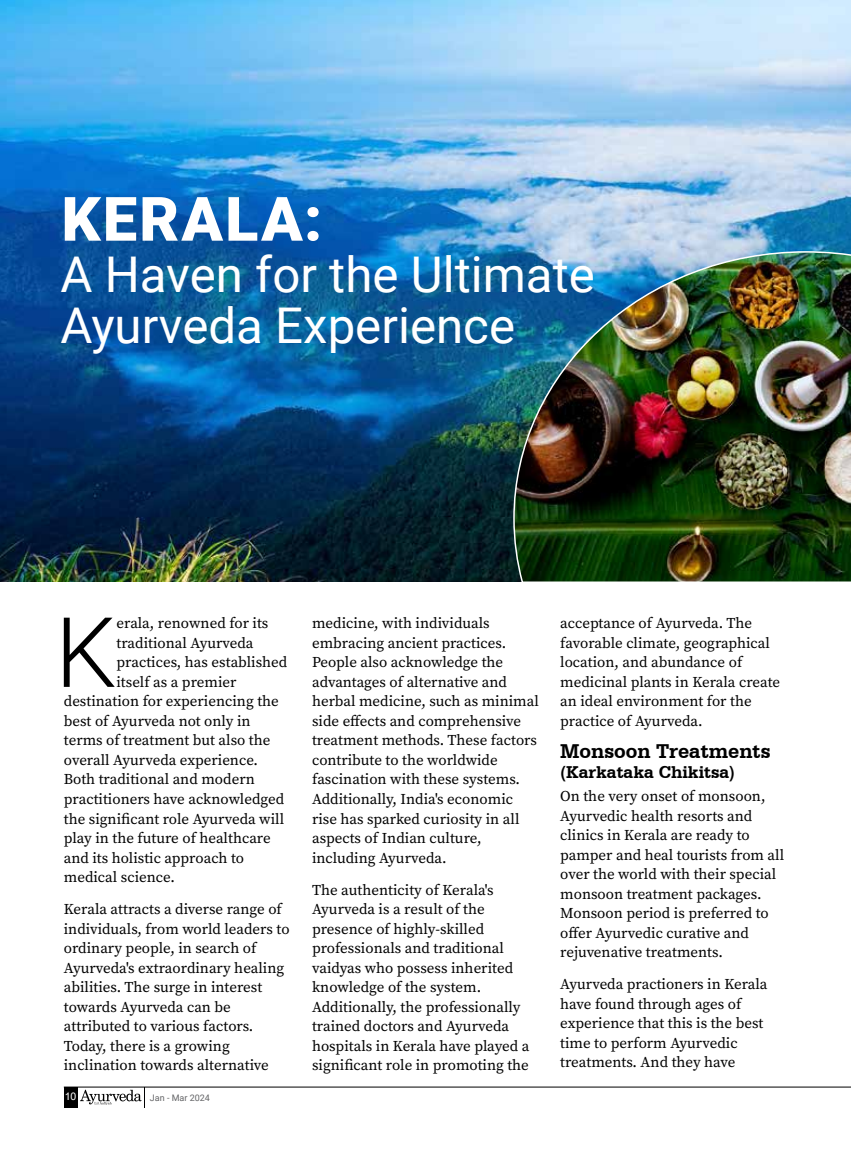
<style>
.page{position:relative;width:851px;height:1149px;background:#fff}
.page>*{position:absolute;margin:0;border:0;box-sizing:border-box;transform-origin:0 0}
.t1{font:300 97.35px "Roboto";color:#000}
.t2{font:900 61.2px "Roboto";letter-spacing:.035em;color:#fff}
.t3{font:49.2px/50.8px "Roboto";color:#fff}
.t4{font:700 21px "Serifa BT";color:#000}
.t5{font:700 18px "Serifa BT";color:#000}
.t6{font:15px/19.5px "Source Serif Variable";color:#000}
.t7{font:10.5px "Arial";color:#fff}
.t8{font:9px "Roboto";color:#636466}
</style>
<div class="page">
<div style="left:64px;top:1086px;width:13px;height:20px;background:#000"></div>
<hr style="left:64px;top:1086px;width:786px;height:1px;background:#000">
<svg style="left:80px;top:1086px;width:65px;height:20px"></svg>
<img style="left:0;top:0;width:850px;height:581px">
<img style="left:512px;top:250px;width:338px;height:332px">
<h2 class="t2" style="left:61px;top:176px;width:262px">KERALA:</h2>
<h3 class="t3" style="left:60px;top:247px;width:536px">A Haven for the Ultimate<br>Ayurveda Experience</h3>
<h1 class="t1" style="left:55px;top:584px;width:63px">K</h1>
<p class="t6" style="left:116px;top:613px;width:153px">erala, renowned for its</p>
<p class="t6" style="left:116px;top:633px;width:138px">traditional Ayurveda</p>
<p class="t6" style="left:116px;top:652px;width:172px">practices, has established</p>
<p class="t6" style="left:116px;top:672px;width:121px">itself as a premier</p>
<p class="t6" style="left:64px;top:691px;width:216px">destination for experiencing the</p>
<p class="t6" style="left:64px;top:711px;width:188px">best of Ayurveda not only in</p>
<p class="t6" style="left:64px;top:730px;width:208px">terms of treatment but also the</p>
<p class="t6" style="left:64px;top:750px;width:196px">overall Ayurveda experience.</p>
<p class="t6" style="left:64px;top:769px;width:192px">Both traditional and modern</p>
<p class="t6" style="left:64px;top:789px;width:222px">practitioners have acknowledged</p>
<p class="t6" style="left:64px;top:808px;width:222px">the significant role Ayurveda will</p>
<p class="t6" style="left:64px;top:828px;width:208px">play in the future of healthcare</p>
<p class="t6" style="left:64px;top:847px;width:182px">and its holistic approach to</p>
<p class="t6" style="left:64px;top:867px;width:113px">medical science.</p>
<p class="t6" style="left:64px;top:899px;width:227px">Kerala attracts a diverse range of individuals, from world leaders to ordinary people, in search of<br>Ayurveda's extraordinary healing abilities. The surge in interest towards Ayurveda can be attributed to various factors.<br>Today, there is a growing inclination towards alternative</p>
<p class="t7" style="left:65px;top:1088px;width:13px">10</p>
<p class="t8" style="left:150px;top:1090px;width:62px">Jan - Mar 2024</p>
<p class="t6" style="left:312px;top:613px;width:228px">medicine, with individuals embracing ancient practices.<br>People also acknowledge the advantages of alternative and herbal medicine, such as minimal side effects and comprehensive treatment methods. These factors contribute to the worldwide fascination with these systems.<br>Additionally, India's economic rise has sparked curiosity in all aspects of Indian culture, including Ayurveda.</p>
<p class="t6" style="left:312px;top:879px;width:219px">The authenticity of Kerala's<br>Ayurveda is a result of the presence of highly-skilled professionals and traditional vaidyas who possess inherited knowledge of the system.<br>Additionally, the professionally trained doctors and Ayurveda hospitals in Kerala have played a significant role in promoting the</p>
<p class="t6" style="left:560px;top:613px;width:221px">acceptance of Ayurveda. The favorable climate, geographical location, and abundance of medicinal plants in Kerala create an ideal environment for the practice of Ayurveda.</p>
<h3 class="t4" style="left:560px;top:738px;width:212px">Monsoon Treatments</h3>
<p class="t5" style="left:560px;top:760px;width:176px">(Karkataka Chikitsa)</p>
<p class="t6" style="left:560px;top:786px;width:225px">On the very onset of monsoon,<br>Ayurvedic health resorts and clinics in Kerala are ready to pamper and heal tourists from all over the world with their special monsoon treatment packages.<br>Monsoon period is preferred to offer Ayurvedic curative and rejuvenative treatments.</p>
<p class="t6" style="left:560px;top:974px;width:209px">Ayurveda practioners in Kerala have found through ages of experience that this is the best time to perform Ayurvedic treatments. And they have</p>
</div>
